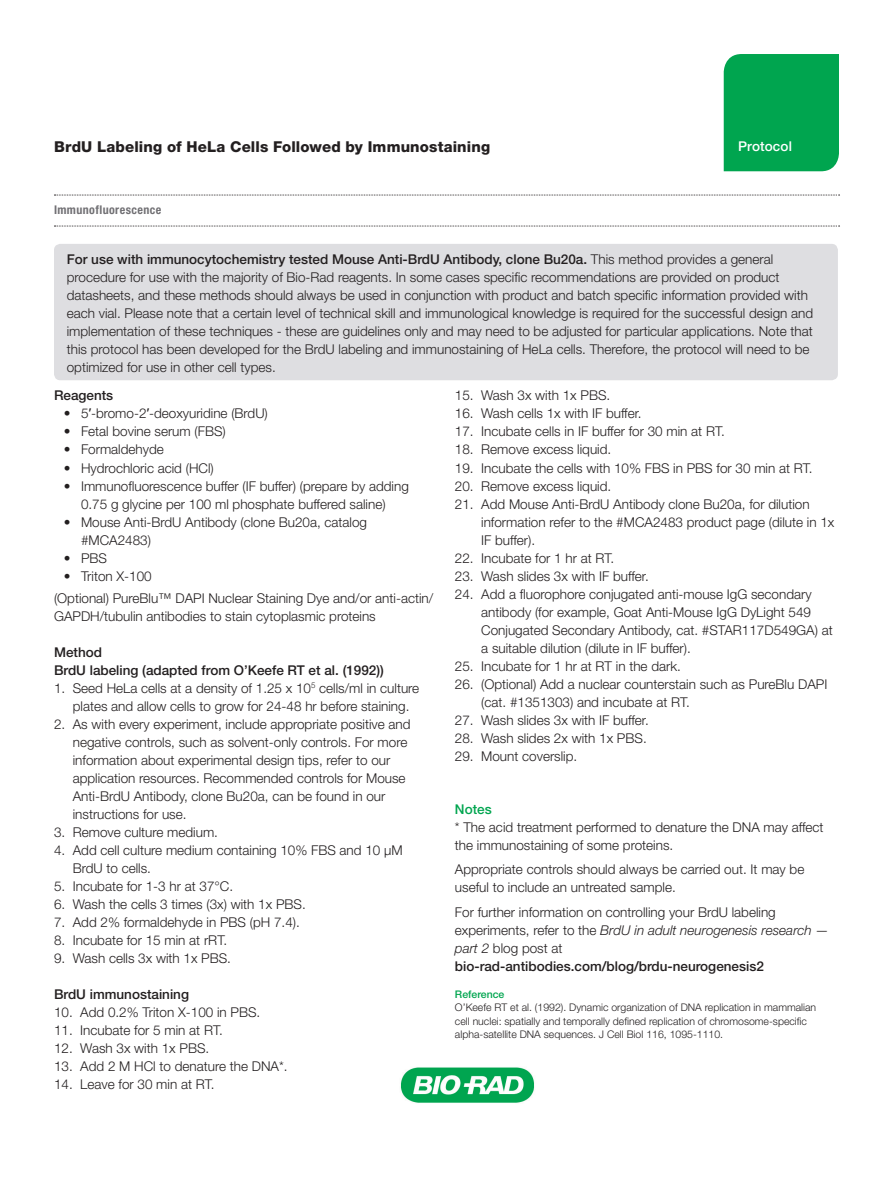
<style>
.page{position:relative;width:893px;height:1191px;background:#fff}
.page>*{position:absolute;margin:0;border:0;box-sizing:border-box;transform-origin:0 0}
._06_body{font:800 15px "Helvetica Neue LT Std";letter-spacing:.01em;color:#231f20}
.t1{font:300 13.5px/18px "Helvetica Neue LT Std";color:#231f20}
.t2{font:500 13.5px "Helvetica Neue LT Std";color:#231f20}
._06_body-2{font:500 13.5px "Helvetica Neue LT Std";letter-spacing:.01em;color:#fff}
.t3{font:500 13.5px "Helvetica Neue LT Std";color:#00a54f}
._03_tn_application{font:700 condensed 12px "Helvetica Neue LT Std";letter-spacing:.035em;color:#717074}
.t4{font:300 10.5px/13.5px "Helvetica Neue LT Std";color:#231f20}
.t5{font:500 10.5px "Helvetica Neue LT Std";color:#00a54f}
.s1{font-weight:500}
.s2{font-family:"Arial";font-weight:400}
.s3{font-style:italic}
</style>
<div class="page">
<div style="left:54px;top:244px;width:784px;height:136px;background:#dedee1;border-radius:6px"></div>
<svg style="left:54px;top:195px;width:786px;height:1px"></svg>
<svg style="left:54px;top:226px;width:786px;height:1px"></svg>
<div style="left:724px;top:54px;width:115px;height:117px;background:#00a54f"></div>
<img style="left:400px;top:1067px;width:135px;height:36px">
<p class="_06_body" style="left:54px;top:138px;width:438px">BrdU Labeling of HeLa Cells Followed by Immunostaining</p>
<p class="_06_body-2" style="left:738px;top:138px;width:55px">Protocol</p>
<p class="_03_tn_application" style="left:54px;top:203px;width:109px">Immunofluorescence</p>
<p class="t1" style="left:67px;top:250px;width:748px"><span class="s1">For use with immunocytochemistry tested Mouse Anti-BrdU Antibody, clone Bu20a.</span> This method provides a general procedure for use with the majority of Bio-Rad reagents. In some cases specific recommendations are provided on product datasheets, and these methods should always be used in conjunction with product and batch specific information provided with each vial. Please note that a certain level of technical skill and immunological knowledge is required for the successful design and implementation of these techniques - these are guidelines only and may need to be adjusted for particular applications. Note that this protocol has been developed for the BrdU labeling and immunostaining of HeLa cells. Therefore, the protocol will need to be optimized for use in other cell types.</p>
<p class="t2" style="left:54px;top:387px;width:61px">Reagents</p>
<p class="t1" style="left:64px;top:404px;width:205px">• 5<span class="s2">′</span>-bromo-2<span class="s2">′</span>-deoxyuridine (BrdU)</p>
<p class="t1" style="left:64px;top:422px;width:163px">• Fetal bovine serum (FBS)</p>
<p class="t1" style="left:64px;top:440px;width:101px">• Formaldehyde</p>
<p class="t1" style="left:64px;top:458px;width:151px">• Hydrochloric acid (HCl)</p>
<p class="t1" style="left:64px;top:476px;width:346px;text-align:center">• Immunofluorescence buffer (IF buffer) (prepare by adding<br>0.75 g glycine per 100 ml phosphate buffered saline)</p>
<p class="t1" style="left:81px;top:512px;width:288px;text-indent:-17px">• Mouse Anti-BrdU Antibody (clone Bu20a, catalog #MCA2483)</p>
<p class="t1" style="left:64px;top:548px;width:45px">• PBS</p>
<p class="t1" style="left:64px;top:566px;width:89px">• Triton X-100</p>
<p class="t1" style="left:54px;top:588px;width:381px">(Optional) PureBlu™ DAPI Nuclear Staining Dye and/or anti-actin/<br>GAPDH/tubulin antibodies to stain cytoplasmic proteins</p>
<p class="t2" style="left:54px;top:644px;width:50px">Method</p>
<p class="t2" style="left:54px;top:662px;width:331px">BrdU labeling (adapted from O’Keefe RT et al. (1992))</p>
<p class="t1" style="left:73px;top:678px;width:348px;text-indent:-19px">1. Seed HeLa cells at a density of 1.25 x 10<sup>5</sup> cells/ml in culture plates and allow cells to grow for 24-48 hr before staining.</p>
<p class="t1" style="left:73px;top:714px;width:339px;text-indent:-19px">2. As with every experiment, include appropriate positive and negative controls, such as solvent-only controls. For more information about experimental design tips, refer to our application resources. Recommended controls for Mouse Anti-BrdU Antibody, clone Bu20a, can be found in our instructions for use.</p>
<p class="t1" style="left:54px;top:822px;width:166px">3. Remove culture medium.</p>
<p class="t1" style="left:54px;top:840px;width:350px">4. Add cell culture medium containing 10% FBS and 10 µM</p>
<p class="t1" style="left:73px;top:858px;width:80px">BrdU to cells.</p>
<p class="t1" style="left:54px;top:876px;width:181px">5. Incubate for 1-3 hr at 37°C.</p>
<p class="t1" style="left:54px;top:894px;width:253px">6. Wash the cells 3 times (3x) with 1x PBS.</p>
<p class="t1" style="left:54px;top:912px;width:247px">7. Add 2% formaldehyde in PBS (pH 7.4).</p>
<p class="t1" style="left:54px;top:930px;width:175px">8. Incubate for 15 min at rRT.</p>
<p class="t1" style="left:54px;top:948px;width:179px">9. Wash cells 3x with 1x PBS.</p>
<p class="t2" style="left:54px;top:986px;width:137px">BrdU immunostaining</p>
<p class="t1" style="left:54px;top:1002px;width:208px">10. Add 0.2% Triton X-100 in PBS.</p>
<p class="t1" style="left:54px;top:1020px;width:170px">11. Incubate for 5 min at RT.</p>
<p class="t1" style="left:54px;top:1038px;width:157px">12. Wash 3x with 1x PBS.</p>
<p class="t1" style="left:54px;top:1056px;width:235px">13. Add 2 M HCl to denature the DNA*.</p>
<p class="t1" style="left:54px;top:1074px;width:162px">14. Leave for 30 min at RT.</p>
<p class="t1" style="left:455px;top:386px;width:157px">15. Wash 3x with 1x PBS.</p>
<p class="t1" style="left:455px;top:404px;width:188px">16. Wash cells 1x with IF buffer.</p>
<p class="t1" style="left:455px;top:422px;width:271px">17. Incubate cells in IF buffer for 30 min at RT.</p>
<p class="t1" style="left:455px;top:440px;width:158px">18. Remove excess liquid.</p>
<p class="t1" style="left:455px;top:458px;width:359px">19. Incubate the cells with 10% FBS in PBS for 30 min at RT.</p>
<p class="t1" style="left:455px;top:476px;width:158px">20. Remove excess liquid.</p>
<p class="t1" style="left:481px;top:494px;width:355px;text-indent:-26px">21. Add Mouse Anti-BrdU Antibody clone Bu20a, for dilution information refer to the #MCA2483 product page (dilute in 1x<br>IF buffer).</p>
<p class="t1" style="left:455px;top:548px;width:161px">22. Incubate for 1 hr at RT.</p>
<p class="t1" style="left:455px;top:566px;width:195px">23. Wash slides 3x with IF buffer.</p>
<p class="t1" style="left:481px;top:584px;width:353px;text-indent:-26px">24. Add a fluorophore conjugated anti-mouse IgG secondary antibody (for example, Goat Anti-Mouse IgG DyLight 549<br>Conjugated Secondary Antibody, cat. #STAR117D549GA) at a suitable dilution (dilute in IF buffer).</p>
<p class="t1" style="left:455px;top:656px;width:227px">25. Incubate for 1 hr at RT in the dark.</p>
<p class="t1" style="left:481px;top:674px;width:348px;text-indent:-26px">26. (Optional) Add a nuclear counterstain such as PureBlu DAPI (cat. #1351303) and incubate at RT.</p>
<p class="t1" style="left:455px;top:710px;width:195px">27. Wash slides 3x with IF buffer.</p>
<p class="t1" style="left:455px;top:728px;width:193px">28. Wash slides 2x with 1x PBS.</p>
<p class="t1" style="left:455px;top:746px;width:124px">29. Mount coverslip.</p>
<p class="t3" style="left:455px;top:801px;width:38px">Notes</p>
<p class="t1" style="left:455px;top:817px;width:370px">* The acid treatment performed to denature the DNA may affect the immunostaining of some proteins.</p>
<p class="t1" style="left:455px;top:860px;width:351px">Appropriate controls should always be carried out. It may be useful to include an untreated sample.</p>
<p class="t1" style="left:455px;top:902px;width:376px">For further information on controlling your BrdU labeling experiments, refer to the <span class="s3">BrdU in adult neurogenesis research — part 2</span> blog post at</p>
<p class="t2" style="left:455px;top:957px;width:310px">bio-rad-antibodies.com/blog/brdu-neurogenesis2</p>
<p class="t5" style="left:455px;top:987px;width:51px">Reference</p>
<p class="t4" style="left:455px;top:1000px;width:363px">O’Keefe RT et al. (1992). Dynamic organization of DNA replication in mammalian cell nuclei: spatially and temporally defined replication of chromosome-specific alpha-satellite DNA sequences. J Cell Biol 116, 1095-1110.</p>
</div>
